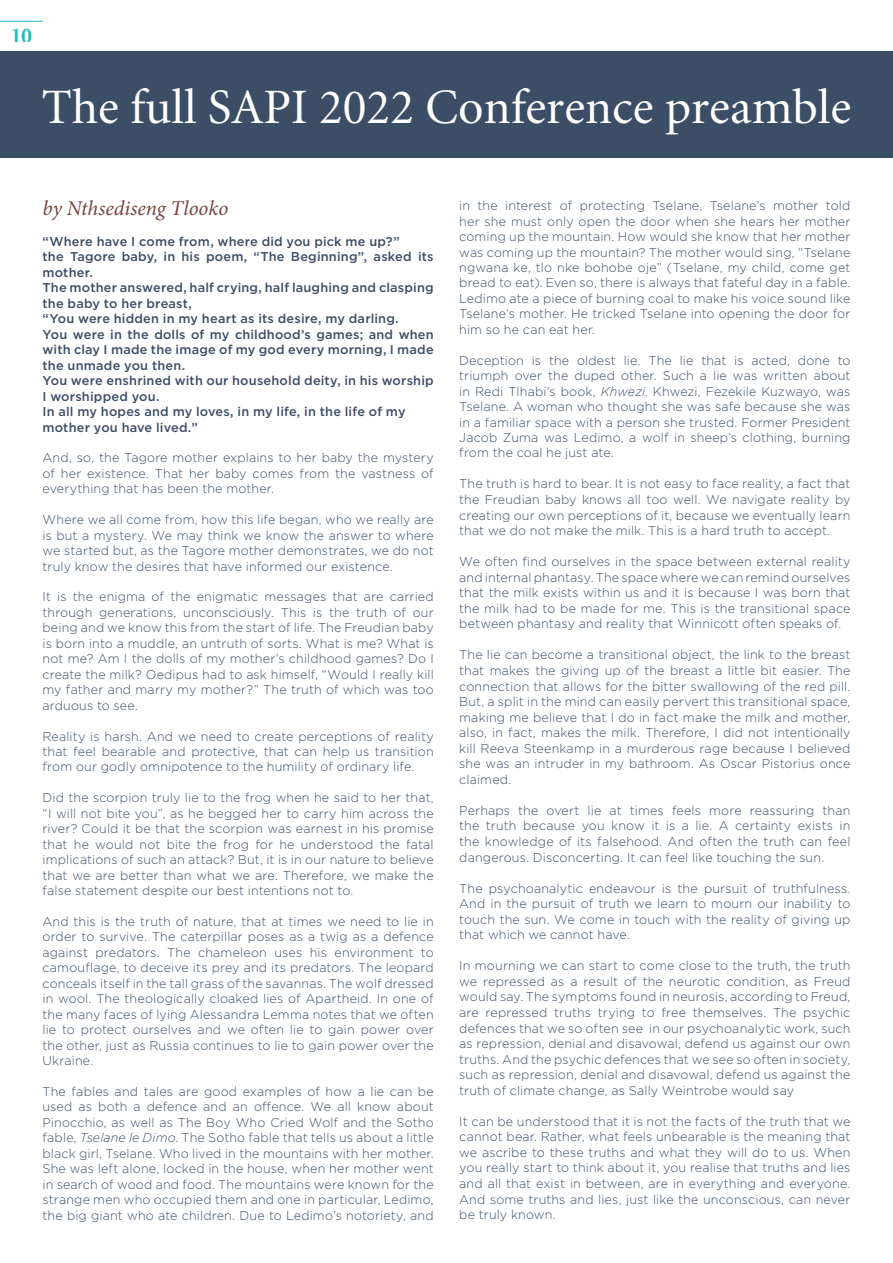
<style>
.page{position:relative;width:893px;height:1263px;background:#fff}
.page>*{position:absolute;margin:0;border:0;box-sizing:border-box;transform-origin:0 0}
.t1{font:49.5px "MMLS Minion";color:#fff}
.t2{font:700 22.5px "MMLS Minion";color:#21bdbd}
.t3{font:italic 21px "Minion Pro";color:#75453b}
.t4{font:300 12.75px/15.5px "Gotham";letter-spacing:.01em;color:#3c4e66;text-align:justify}
.t5{font:500 12.75px/15.5px "Gotham";letter-spacing:.015em;color:#3c4e66}
.s1{font-style:italic}
</style>
<div class="page">
<hr style="left:0;top:21px;width:43px;height:1px;background:#21bdbd">
<div style="left:0;top:51px;width:893px;height:106px;background:#3c4e66"></div>
<h2 class="t2" style="left:10px;top:24px;width:24px">10</h2>
<h1 class="t1" style="left:42px;top:83px;width:811px">The full SAPI 2022 Conference preamble</h1>
<h3 class="t3" style="left:43px;top:194px;width:187px">by Nthsediseng Tlooko</h3>
<p class="t5" style="left:43px;top:234px;width:393px">“Where have I come from, where did you pick me up?”<br>the Tagore baby, in his poem, “The Beginning”, asked its mother.<br>The mother answered, half crying, half laughing and clasping the baby to her breast,<br>“You were hidden in my heart as its desire, my darling.<br>You were in the dolls of my childhood’s games; and when with clay I made the image of my god every morning, I made the unmade you then.<br>You were enshrined with our household deity, in his worship I worshipped you.<br>In all my hopes and my loves, in my life, in the life of my mother you have lived.”</p>
<p class="t4" style="left:43px;top:450px;width:393px">And, so, the Tagore mother explains to her baby the mystery of her existence. That her baby comes from the vastness of everything that has been the mother.</p>
<p class="t4" style="left:43px;top:512px;width:393px">Where we all come from, how this life began, who we really are is but a mystery. We may think we know the answer to where we started but, as the Tagore mother demonstrates, we do not truly know the desires that have informed our existence.</p>
<p class="t4" style="left:43px;top:589px;width:393px">It is the enigma of the enigmatic messages that are carried through generations, unconsciously. This is the truth of our being and we know this from the start of life. The Freudian baby is born into a muddle, an untruth of sorts. What is me? What is not me? Am I the dolls of my mother’s childhood games? Do I create the milk? Oedipus had to ask himself, “Would I really kill my father and marry my mother?” The truth of which was too arduous to see.</p>
<p class="t4" style="left:43px;top:728px;width:393px">Reality is harsh. And we need to create perceptions of reality that feel bearable and protective, that can help us transition from our godly omnipotence to the humility of ordinary life.</p>
<p class="t4" style="left:43px;top:790px;width:393px">Did the scorpion truly lie to the frog when he said to her that, “I will not bite you”, as he begged her to carry him across the river? Could it be that the scorpion was earnest in his promise that he would not bite the frog for he understood the fatal implications of such an attack? But, it is in our nature to believe that we are better than what we are. Therefore, we make the false statement despite our best intentions not to.</p>
<p class="t4" style="left:43px;top:913px;width:393px">And this is the truth of nature, that at times we need to lie in order to survive. The caterpillar poses as a twig as a defence against predators. The chameleon uses his environment to camouflage, to deceive its prey and its predators. The leopard conceals itself in the tall grass of the savannas. The wolf dressed in wool. The theologically cloaked lies of Apartheid. In one of the many faces of lying Alessandra Lemma notes that we often lie to protect ourselves and we often lie to gain power over the other, just as Russia continues to lie to gain power over the Ukraine.</p>
<p class="t4" style="left:43px;top:1083px;width:393px">The fables and tales are good examples of how a lie can be used as both a defence and an offence. We all know about Pinocchio, as well as The Boy Who Cried Wolf and the Sotho fable, <span class="s1">Tselane le Dimo</span>. The Sotho fable that tells us about a little black girl, Tselane. Who lived in the mountains with her mother.<br>She was left alone, locked in the house, when her mother went in search of wood and food. The mountains were known for the strange men who occupied them and one in particular, Ledimo, the big giant who ate children. Due to Ledimo’s notoriety, and</p>
<p class="t4" style="left:459px;top:198px;width:393px">in the interest of protecting Tselane, Tselane’s mother told her she must only open the door when she hears her mother coming up the mountain. How would she know that her mother was coming up the mountain? The mother would sing, “Tselane ngwana ke, tlo nke bohobe oje” (Tselane, my child, come get bread to eat). Even so, there is always that fateful day in a fable.<br>Ledimo ate a piece of burning coal to make his voice sound like Tselane’s mother. He tricked Tselane into opening the door for him so he can eat her.</p>
<p class="t4" style="left:459px;top:352px;width:393px">Deception is the oldest lie. The lie that is acted, done to triumph over the duped other. Such a lie was written about in Redi Tlhabi’s book, <span class="s1">Khwezi</span>. Khwezi, Fezekile Kuzwayo, was Tselane. A woman who thought she was safe because she was in a familiar space with a person she trusted. Former President Jacob Zuma was Ledimo, a wolf in sheep’s clothing, burning from the coal he just ate.</p>
<p class="t4" style="left:459px;top:476px;width:393px">The truth is hard to bear. It is not easy to face reality, a fact that the Freudian baby knows all too well. We navigate reality by creating our own perceptions of it, because we eventually learn that we do not make the milk. This is a hard truth to accept.</p>
<p class="t4" style="left:459px;top:553px;width:393px">We often find ourselves in the space between external reality and internal phantasy. The space where we can remind ourselves that the milk exists within us and it is because I was born that the milk had to be made for me. This is the transitional space between phantasy and reality that Winnicott often speaks of.</p>
<p class="t4" style="left:459px;top:647px;width:393px">The lie can become a transitional object, the link to the breast that makes the giving up of the breast a little bit easier. The connection that allows for the bitter swallowing of the red pill.<br>But, a split in the mind can easily pervert this transitional space, making me believe that I do in fact make the milk and mother, also, in fact, makes the milk. Therefore, I did not intentionally kill Reeva Steenkamp in a murderous rage because I believed she was an intruder in my bathroom. As Oscar Pistorius once claimed.</p>
<p class="t4" style="left:459px;top:802px;width:393px">Perhaps the overt lie at times feels more reassuring than the truth because you know it is a lie. A certainty exists in the knowledge of its falsehood. And often the truth can feel dangerous. Disconcerting. It can feel like touching the sun.</p>
<p class="t4" style="left:459px;top:880px;width:393px">The psychoanalytic endeavour is the pursuit of truthfulness.<br>And in the pursuit of truth we learn to mourn our inability to touch the sun. We come in touch with the reality of giving up that which we cannot have.</p>
<p class="t4" style="left:459px;top:958px;width:393px">In mourning we can start to come close to the truth, the truth we repressed as a result of the neurotic condition, as Freud would say. The symptoms found in neurosis, according to Freud, are repressed truths trying to free themselves. The psychic defences that we so often see in our psychoanalytic work, such as repression, denial and disavowal, defend us against our own truths. And the psychic defences that we see so often in society, such as repression, denial and disavowal, defend us against the truth of climate change, as Sally Weintrobe would say</p>
<p class="t4" style="left:459px;top:1113px;width:393px">It can be understood that it is not the facts of the truth that we cannot bear. Rather, what feels unbearable is the meaning that we ascribe to these truths and what they will do to us. When you really start to think about it, you realise that truths and lies and all that exist in between, are in everything and everyone.<br>And some truths and lies, just like the unconscious, can never be truly known.</p>
</div>
